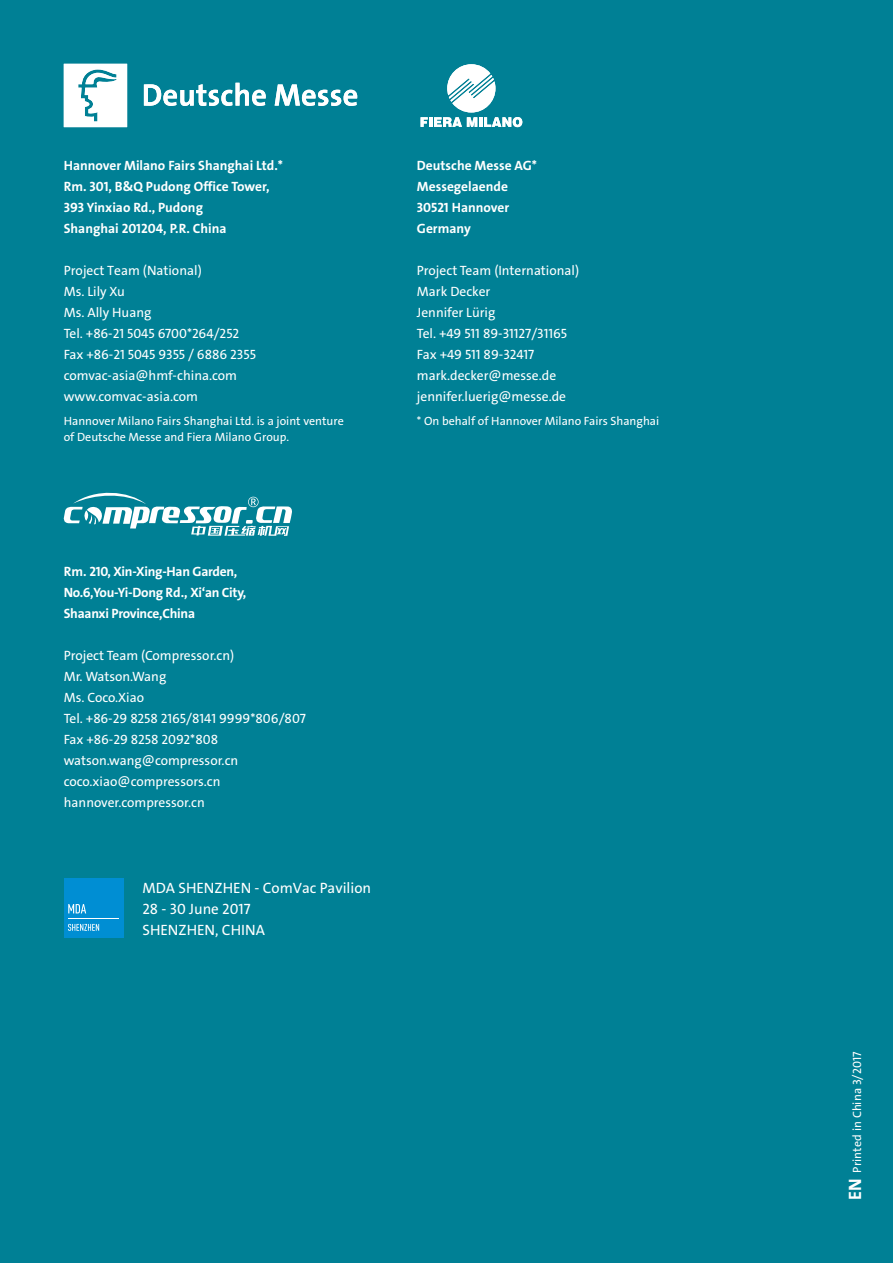
<style>
.page{position:relative;width:893px;height:1263px;background:#008095}
.page>*{position:absolute;margin:0;border:0;box-sizing:border-box;transform-origin:0 0}
.t1{font:15px/21px "The Sans LP5 Plain";color:#fff}
.t2{font:13.5px/21px "The Sans LP5 Plain";color:#fff}
.t3{font:13.5px/21px "The Sans LP7 Bld";color:#fff}
.t4{font:13.5px/21px "The Sans LP7 Bld";letter-spacing:-.02em;color:#fff}
.t5{font:12px/16.5px "The Sans LP5 Plain";color:#fff}
.s1{font-family:"The Sans LP7 Bld";font-size:18px}
</style>
<div class="page">
<svg style="left:64px;top:493px;width:227px;height:43px"></svg>
<svg style="left:144px;top:83px;width:122px;height:23px"></svg>
<svg style="left:275px;top:84px;width:82px;height:22px"></svg>
<svg style="left:64px;top:64px;width:63px;height:63px;background:#e3f1f3"></svg>
<svg style="left:421px;top:64px;width:101px;height:63px"></svg>
<div style="left:64px;top:878px;width:60px;height:60px;background:#008ed3"></div>
<hr style="left:68px;top:918px;width:51px;height:1px;background:#fff">
<svg style="left:68px;top:904px;width:18px;height:9px"></svg>
<svg style="left:68px;top:924px;width:31px;height:7px"></svg>
<p class="t3" style="left:64px;top:155px;width:221px">Hannover Milano Fairs Shanghai Ltd.*<br>Rm. 301, B&amp;Q Pudong Office Tower,<br>393 Yinxiao Rd., Pudong<br>Shanghai 201204, P.R. China</p>
<p class="t2" style="left:64px;top:260px;width:194px">Project Team (National)<br>Ms. Lily Xu<br>Ms. Ally Huang<br>Tel. +86-21 5045 6700*264/252<br>Fax +86-21 5045 9355 / 6886 2355 comvac-asia@hmf-china.com www.comvac-asia.com</p>
<p class="t5" style="left:64px;top:412px;width:282px">Hannover Milano Fairs Shanghai Ltd. is a joint venture of Deutsche Messe and Fiera Milano Group.</p>
<p class="t3" style="left:417px;top:155px;width:122px">Deutsche Messe AG*<br>Messegelaende<br>30521 Hannover<br>Germany</p>
<p class="t2" style="left:417px;top:260px;width:164px">Project Team (International)<br>Mark Decker<br>Jennifer Lürig<br>Tel. +49 511 89-31127/31165<br>Fax +49 511 89-32417 mark.decker@messe.de jennifer.luerig@messe.de</p>
<p class="t5" style="left:417px;top:412px;width:244px">* On behalf of Hannover Milano Fairs Shanghai</p>
<p class="t4" style="left:64px;top:561px;width:184px">Rm. 210, Xin-Xing-Han Garden,<br>No.6,You-Yi-Dong Rd., Xi‘an City,<br>Shaanxi Province,China</p>
<p class="t2" style="left:64px;top:645px;width:244px">Project Team (Compressor.cn)<br>Mr. Watson.Wang<br>Ms. Coco.Xiao<br>Tel. +86-29 8258 2165/8141 9999*806/807<br>Fax +86-29 8258 2092*808 watson.wang@compressor.cn coco.xiao@compressors.cn hannover.compressor.cn</p>
<p class="t1" style="left:142px;top:877px;width:230px">MDA SHENZHEN - ComVac Pavilion<br>28 - 30 June 2017<br>SHENZHEN, CHINA</p>
<p class="t5" style="left:849px;top:1200px;width:150px;rotate:-90deg"><span class="s1">EN</span> Printed in China 3/2017</p>
</div>
